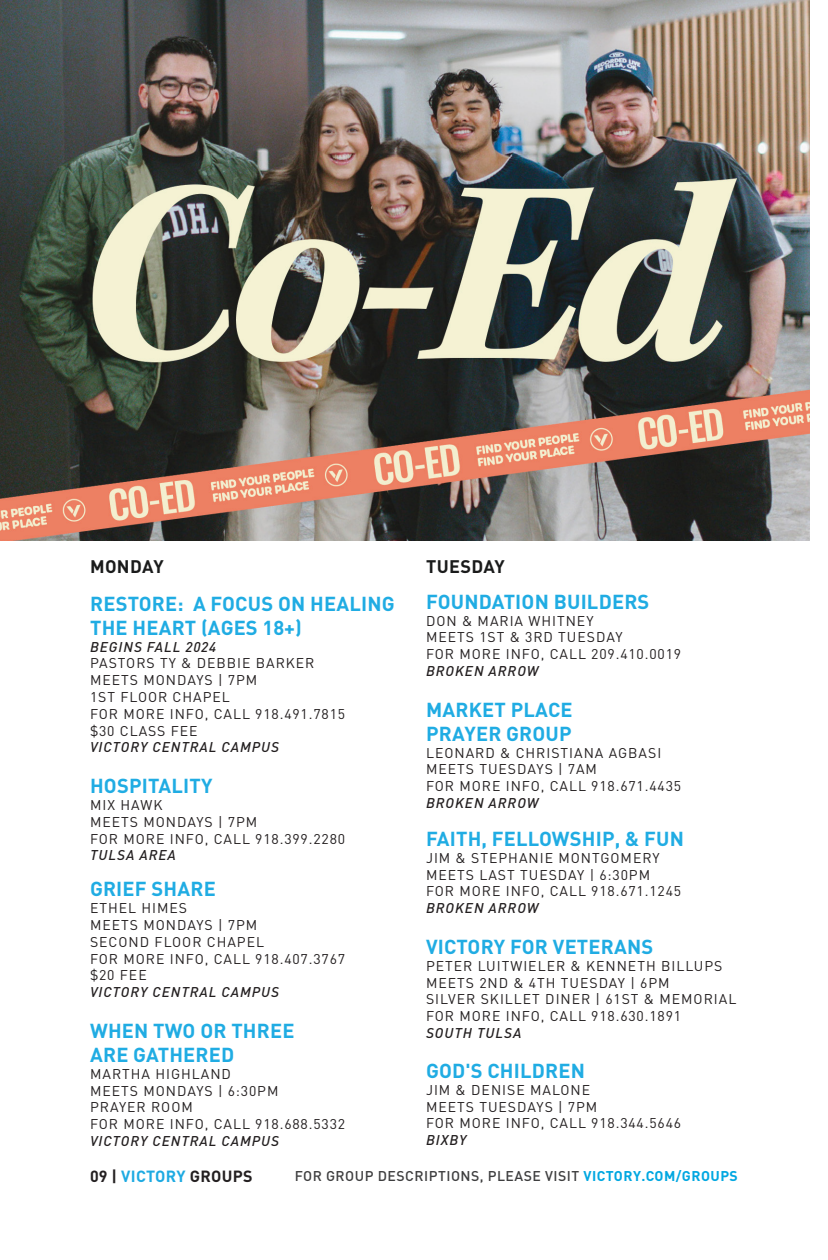
<style>
.page{position:relative;width:828px;height:1260px;background:#fff}
.page>*{position:absolute;margin:0;border:0;box-sizing:border-box;transform-origin:0 0}
.Connect_Group_Name{font:700 20px/24px "DINOT";letter-spacing:.01em;color:#20ace3}
.Third_Title{font:700 18px "DINOT";letter-spacing:.02em;color:#1a1b1b}
.t1{font:700 16px "DINOT";letter-spacing:.02em;color:#231f20}
.Paragraph{font:14px "DINOT";letter-spacing:.07em;color:#231f20}
.Paragraph-2{font:italic 500 14px "DINOT";letter-spacing:.07em;color:#231f20}
.Connect_Group_Name-2{font:14px "DINOT";letter-spacing:.07em;color:#231f20}
.t2{font:500 14px "DINOT";letter-spacing:.035em;color:#3e3e3f}
.Connect_Group_Name-3{font:italic 500 14px "DINOT";letter-spacing:.07em;color:#231f20}
.s1{color:#1eaae2}
.s2{font-weight:700;color:#00a7e1}
</style>
<div class="page">
<img style="left:0;top:0;width:810px;height:541px">
<p class="Third_Title" style="left:90px;top:554px;width:75px">MONDAY</p>
<p class="Connect_Group_Name" style="left:90px;top:591px;width:306px">RESTORE: A FOCUS ON HEALING<br>THE HEART (AGES 18+)</p>
<p class="Paragraph-2" style="left:90px;top:637px;width:128px">BEGINS FALL 2024</p>
<p class="Paragraph" style="left:90px;top:654px;width:226px">PASTORS TY &amp; DEBBIE BARKER</p>
<p class="Paragraph" style="left:90px;top:671px;width:169px">MEETS MONDAYS | 7PM</p>
<p class="Paragraph" style="left:90px;top:687px;width:142px">1ST FLOOR CHAPEL</p>
<p class="Paragraph" style="left:90px;top:704px;width:257px">FOR MORE INFO, CALL 918.491.7815</p>
<p class="Paragraph" style="left:90px;top:721px;width:109px">$30 CLASS FEE</p>
<p class="Paragraph-2" style="left:90px;top:738px;width:191px">VICTORY CENTRAL CAMPUS</p>
<p class="Connect_Group_Name" style="left:90px;top:773px;width:124px">HOSPITALITY</p>
<p class="Paragraph" style="left:90px;top:795px;width:74px">MIX HAWK</p>
<p class="Paragraph" style="left:90px;top:812px;width:169px">MEETS MONDAYS | 7PM</p>
<p class="Paragraph" style="left:90px;top:829px;width:257px">FOR MORE INFO, CALL 918.399.2280</p>
<p class="Paragraph-2" style="left:90px;top:846px;width:87px">TULSA AREA</p>
<p class="Connect_Group_Name" style="left:90px;top:876px;width:127px">GRIEF SHARE</p>
<p class="Paragraph" style="left:90px;top:899px;width:99px">ETHEL HIMES</p>
<p class="Paragraph" style="left:90px;top:915px;width:169px">MEETS MONDAYS | 7PM</p>
<p class="Paragraph" style="left:90px;top:932px;width:176px">SECOND FLOOR CHAPEL</p>
<p class="Paragraph" style="left:90px;top:949px;width:257px">FOR MORE INFO, CALL 918.407.3767</p>
<p class="Paragraph" style="left:90px;top:966px;width:58px">$20 FEE</p>
<p class="Paragraph-2" style="left:90px;top:983px;width:191px">VICTORY CENTRAL CAMPUS</p>
<p class="Connect_Group_Name" style="left:90px;top:1018px;width:206px">WHEN TWO OR THREE</p>
<p class="Connect_Group_Name" style="left:90px;top:1042px;width:146px">ARE GATHERED</p>
<p class="Paragraph" style="left:90px;top:1064px;width:142px">MARTHA HIGHLAND</p>
<p class="Paragraph" style="left:90px;top:1081px;width:190px">MEETS MONDAYS | 6:30PM</p>
<p class="Paragraph" style="left:90px;top:1098px;width:104px">PRAYER ROOM</p>
<p class="Paragraph" style="left:90px;top:1115px;width:257px">FOR MORE INFO, CALL 918.688.5332</p>
<p class="Paragraph-2" style="left:90px;top:1131px;width:191px">VICTORY CENTRAL CAMPUS</p>
<p class="Third_Title" style="left:426px;top:554px;width:80px">TUESDAY</p>
<p class="Connect_Group_Name" style="left:426px;top:589px;width:225px">FOUNDATION BUILDERS</p>
<p class="Connect_Group_Name-2" style="left:426px;top:611px;width:169px">DON &amp; MARIA WHITNEY</p>
<p class="Connect_Group_Name-2" style="left:426px;top:628px;width:198px">MEETS 1ST &amp; 3RD TUESDAY</p>
<p class="Connect_Group_Name-2" style="left:426px;top:645px;width:257px">FOR MORE INFO, CALL 209.410.0019</p>
<p class="Connect_Group_Name-3" style="left:426px;top:661px;width:114px">BROKEN ARROW</p>
<p class="Connect_Group_Name" style="left:426px;top:697px;width:148px">MARKET PLACE</p>
<p class="Connect_Group_Name" style="left:426px;top:721px;width:147px">PRAYER GROUP</p>
<p class="Paragraph" style="left:426px;top:743px;width:237px">LEONARD &amp; CHRISTIANA AGBASI</p>
<p class="Paragraph" style="left:426px;top:760px;width:172px">MEETS TUESDAYS | 7AM</p>
<p class="Paragraph" style="left:426px;top:777px;width:257px">FOR MORE INFO, CALL 918.671.4435</p>
<p class="Paragraph-2" style="left:426px;top:793px;width:114px">BROKEN ARROW</p>
<p class="Connect_Group_Name" style="left:426px;top:826px;width:259px">FAITH, FELLOWSHIP, &amp; FUN</p>
<p class="Paragraph" style="left:426px;top:848px;width:235px">JIM &amp; STEPHANIE MONTGOMERY</p>
<p class="Paragraph" style="left:426px;top:865px;width:226px">MEETS LAST TUESDAY | 6:30PM</p>
<p class="Paragraph" style="left:426px;top:882px;width:257px">FOR MORE INFO, CALL 918.671.1245</p>
<p class="Paragraph-2" style="left:426px;top:899px;width:114px">BROKEN ARROW</p>
<p class="Connect_Group_Name" style="left:426px;top:934px;width:229px">VICTORY FOR VETERANS</p>
<p class="Paragraph" style="left:426px;top:956px;width:298px">PETER LUITWIELER &amp; KENNETH BILLUPS</p>
<p class="Paragraph" style="left:426px;top:973px;width:245px">MEETS 2ND &amp; 4TH TUESDAY | 6PM</p>
<p class="Paragraph" style="left:426px;top:990px;width:312px">SILVER SKILLET DINER | 61ST &amp; MEMORIAL</p>
<p class="Paragraph" style="left:426px;top:1007px;width:257px">FOR MORE INFO, CALL 918.630.1891</p>
<p class="Paragraph-2" style="left:426px;top:1023px;width:97px">SOUTH TULSA</p>
<p class="Connect_Group_Name" style="left:426px;top:1058px;width:160px">GOD'S CHILDREN</p>
<p class="Paragraph" style="left:426px;top:1080px;width:166px">JIM &amp; DENISE MALONE</p>
<p class="Paragraph" style="left:426px;top:1097px;width:173px">MEETS TUESDAYS | 7PM</p>
<p class="Paragraph" style="left:426px;top:1114px;width:257px">FOR MORE INFO, CALL 918.344.5646</p>
<p class="Paragraph-2" style="left:426px;top:1131px;width:42px">BIXBY</p>
<p class="t1" style="left:90px;top:1166px;width:164px">09 | <span class="s1">VICTORY</span> GROUPS</p>
<p class="t2" style="left:295px;top:1166px;width:445px">FOR GROUP DESCRIPTIONS, PLEASE VISIT <span class="s2">VICTORY.COM/GROUPS</span></p>
</div>
